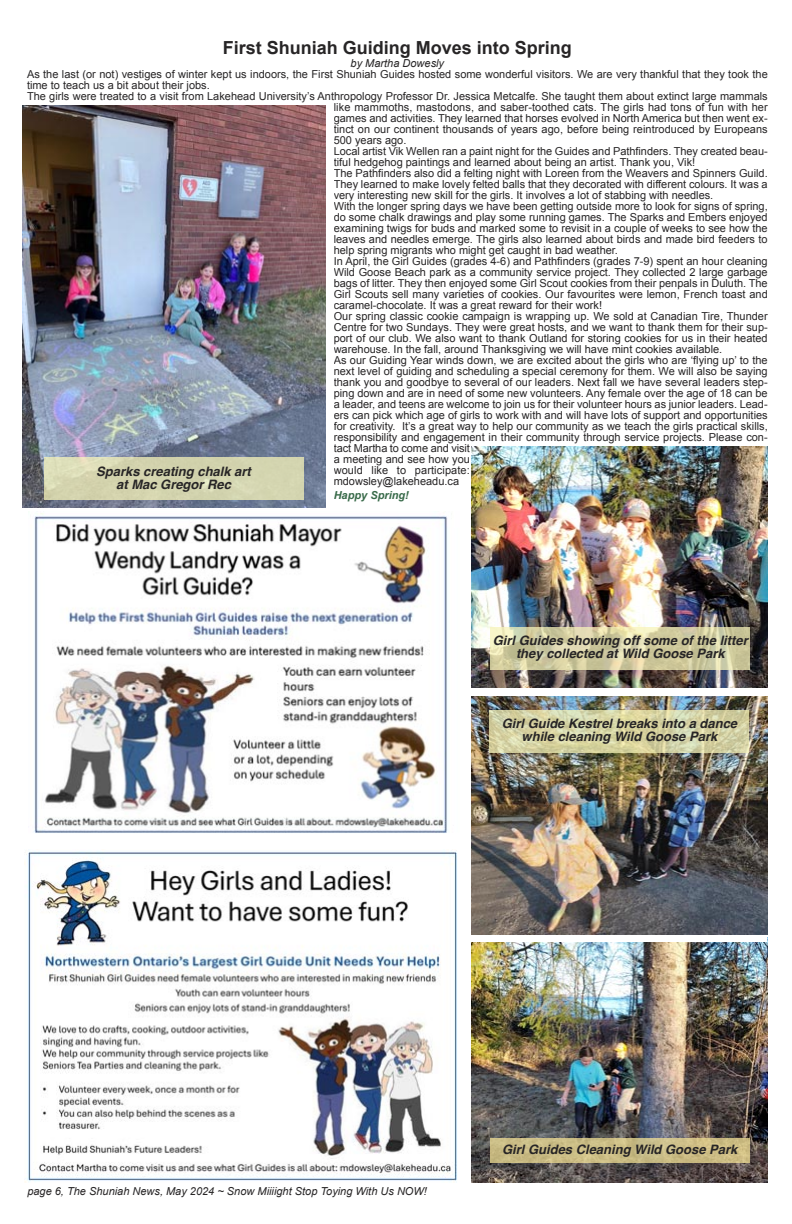
<style>
.page{position:relative;width:792px;height:1224px;background:#fff}
.page>*{position:absolute;margin:0;border:0;box-sizing:border-box;transform-origin:0 0}
.t1{font:700 18px "Arial";color:#272526}
.t2{font:italic 700 13px/13px "Helvetica";color:#272526;text-align:center}
.t3{font:11px/11px "Arial";color:#272526;text-align:justify}
.t4{font:italic 11px "Arial";color:#272526}
.t5{font:italic 700 11px "Arial";color:#386a49}
</style>
<div class="page">
<img style="left:24px;top:850px;width:433px;height:332px">
<img style="left:33px;top:513px;width:415px;height:320px">
<img style="left:472px;top:942px;width:295px;height:240px">
<div style="left:490px;top:1138px;width:260px;height:25px;background:#f2e096;opacity:.75"></div>
<img style="left:472px;top:446px;width:295px;height:242px">
<div style="left:490px;top:627px;width:260px;height:43px;background:#f7f4ba;opacity:.75"></div>
<img style="left:472px;top:697px;width:295px;height:238px">
<div style="left:490px;top:710px;width:259px;height:42px;background:#f7f4ba;opacity:.75"></div>
<img style="left:23px;top:106px;width:302px;height:401px">
<div style="left:44px;top:458px;width:259px;height:42px;background:#d4d4af"></div>
<p class="t1" style="left:223px;top:38px;width:351px">First Shuniah Guiding Moves into Spring</p>
<p class="t4" style="left:351px;top:57px;width:95px">by Martha Dowesly</p>
<p class="t3" style="left:27px;top:69px;width:742px">As the last (or not) vestiges of winter kept us indoors, the First Shuniah Guides hosted some wonderful visitors. We are very thankful that they took the time to teach us a bit about their jobs.</p>
<p class="t3" style="left:334px;top:91px;width:436px;text-indent:-307px">The girls were treated to a visit from Lakehead University’s Anthropology Professor Dr. Jessica Metcalfe. She taught them about extinct large mammals like mammoths, mastodons, and saber-toothed cats. The girls had tons of fun with her games and activities. They learned that horses evolved in North America but then went ex&shy;tinct on our continent thousands of years ago, before being reintroduced by Europeans 500 years ago.</p>
<p class="t3" style="left:334px;top:146px;width:436px">Local artist Vik Wellen ran a paint night for the Guides and Pathfinders. They created beau&shy;tiful hedgehog paintings and learned about being an artist. Thank you, Vik!</p>
<p class="t3" style="left:334px;top:168px;width:436px">The Pathfinders also did a felting night with Loreen from the Weavers and Spinners Guild.<br>They learned to make lovely felted balls that they decorated with different colours. It was a very interesting new skill for the girls. It involves a lot of stabbing with needles.</p>
<p class="t3" style="left:334px;top:201px;width:436px">With the longer spring days we have been getting outside more to look for signs of spring, do some chalk drawings and play some running games. The Sparks and Embers enjoyed examining twigs for buds and marked some to revisit in a couple of weeks to see how the leaves and needles emerge. The girls also learned about birds and made bird feeders to help spring migrants who might get caught in bad weather.</p>
<p class="t3" style="left:334px;top:256px;width:436px">In April, the Girl Guides (grades 4-6) and Pathfinders (grades 7-9) spent an hour cleaning Wild Goose Beach park as a community service project. They collected 2 large garbage bags of litter. They then enjoyed some Girl Scout cookies from their penpals in Duluth. The Girl Scouts sell many varieties of cookies. Our favourites were lemon, French toast and caramel-chocolate. It was a great reward for their work!</p>
<p class="t3" style="left:334px;top:311px;width:436px">Our spring classic cookie campaign is wrapping up. We sold at Canadian Tire, Thunder Centre for two Sundays. They were great hosts, and we want to thank them for their sup&shy;port of our club. We also want to thank Outland for storing cookies for us in their heated warehouse. In the fall, around Thanksgiving we will have mint cookies available.</p>
<p class="t3" style="left:334px;top:355px;width:436px;text-align:left">As our Guiding Year winds down, we are excited about the girls who are ‘flying up’ to the next level of guiding and scheduling a special ceremony for them. We will also be saying thank you and goodbye to several of our leaders. Next fall we have several leaders step&shy;ping down and are in need of some new volunteers. Any female over the age of 18 can be a leader, and teens are welcome to join us for their volunteer hours as junior leaders. Lead&shy;ers can pick which age of girls to work with and will have lots of support and opportunities for creativity. It’s a great way to help our community as we teach the girls practical skills, responsibility and engagement in their community through service projects. Please con&shy;tact Martha to come and visit<br>a meeting and see how you<br>would like to participate:<br>mdowsley@lakeheadu.ca</p>
<p class="t5" style="left:334px;top:489px;width:77px">Happy Spring!</p>
<p class="t2" style="left:96px;top:466px;width:156px">Sparks creating chalk art</p>
<p class="t2" style="left:116px;top:479px;width:116px">at Mac Gregor Rec</p>
<p class="t2" style="left:493px;top:635px;width:256px">Girl Guides showing off some of the litter they collected at Wild Goose Park</p>
<p class="t2" style="left:502px;top:718px;width:237px">Girl Guide Kestrel breaks into a dance while cleaning Wild Goose Park</p>
<p class="t4" style="left:27px;top:1185px;width:401px">page 6, The Shuniah News, May 2024 ~ Snow Miiiight Stop Toying With Us NOW!</p>
<p class="t2" style="left:502px;top:1144px;width:237px">Girl Guides Cleaning Wild Goose Park</p>
</div>
